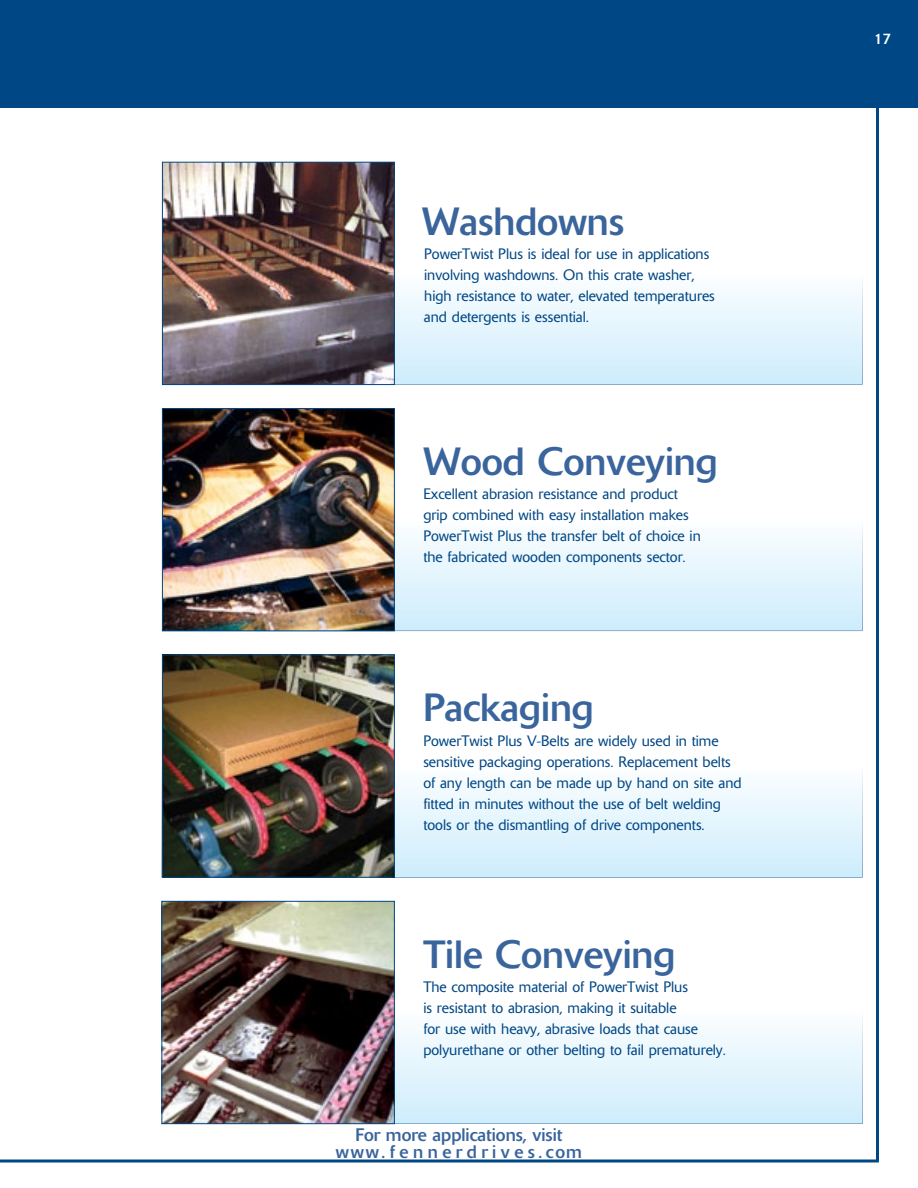
<style>
.page{position:relative;width:918px;height:1188px;background:#fff}
.page>*{position:absolute;margin:0;border:0;box-sizing:border-box;transform-origin:0 0}
.t1{font:39px "Delta BQ";color:#3a649c}
.t2{font:18px "Delta BQ";color:#3a649c}
.t3{font:18px "Delta BQ";letter-spacing:.25em;color:#3a649c}
.t4{font:300 15px/21px "Delta BQ";color:#004785}
.t5{font:15px "Delta BQ";color:#fff}
</style>
<div class="page">
<div style="left:0;top:0;width:918px;height:108px;background:#004785"></div>
<hr style="left:876px;top:53px;width:3px;height:1108px;background:#004785">
<hr style="left:0;top:1160px;width:879px;height:2px;background:#004785">
<svg style="left:395px;top:1030px;width:467px;height:94px;background:#e0f2fc"></svg>
<img style="left:164px;top:903px;width:229px;height:219px">
<div style="left:162px;top:901px;width:233px;height:223px;border:1px solid #004785"></div>
<svg style="left:395px;top:292px;width:467px;height:92px;background:#e0f3fd"></svg>
<img style="left:164px;top:164px;width:229px;height:219px">
<div style="left:162px;top:162px;width:233px;height:223px;border:1px solid #004785"></div>
<svg style="left:395px;top:785px;width:467px;height:92px;background:#e0f3fd"></svg>
<img style="left:164px;top:657px;width:229px;height:218px">
<div style="left:162px;top:655px;width:233px;height:222px;border:1px solid #004785"></div>
<svg style="left:395px;top:539px;width:467px;height:92px;background:#dff2fc"></svg>
<img style="left:164px;top:410px;width:229px;height:219px">
<div style="left:162px;top:408px;width:233px;height:223px;border:1px solid #004785"></div>
<h1 class="t1" style="left:422px;top:197px;width:204px">Washdowns</h1>
<p class="t4" style="left:424px;top:243px;width:292px">PowerTwist Plus is ideal for use in applications involving washdowns. On this crate washer, high resistance to water, elevated temperatures and detergents is essential.</p>
<h1 class="t1" style="left:423px;top:438px;width:296px">Wood Conveying</h1>
<p class="t4" style="left:423px;top:484px;width:279px">Excellent abrasion resistance and product grip combined with easy installation makes PowerTwist Plus the transfer belt of choice in the fabricated wooden components sector.</p>
<h1 class="t1" style="left:423px;top:684px;width:172px">Packaging</h1>
<p class="t4" style="left:423px;top:730px;width:320px">PowerTwist Plus V-Belts are widely used in time sensitive packaging operations. Replacement belts of any length can be made up by hand on site and fitted in minutes without the use of belt welding tools or the dismantling of drive components.</p>
<h1 class="t1" style="left:423px;top:931px;width:254px">Tile Conveying</h1>
<p class="t4" style="left:423px;top:977px;width:304px">The composite material of PowerTwist Plus<br>is resistant to abrasion, making it suitable<br>for use with heavy, abrasive loads that cause polyurethane or other belting to fail prematurely.</p>
<p class="t2" style="left:355px;top:1124px;width:209px">For more applications, visit</p>
<p class="t3" style="left:336px;top:1141px;width:248px">www.fennerdrives.com</p>
<p class="t5" style="left:874px;top:29px;width:18px">17</p>
</div>
